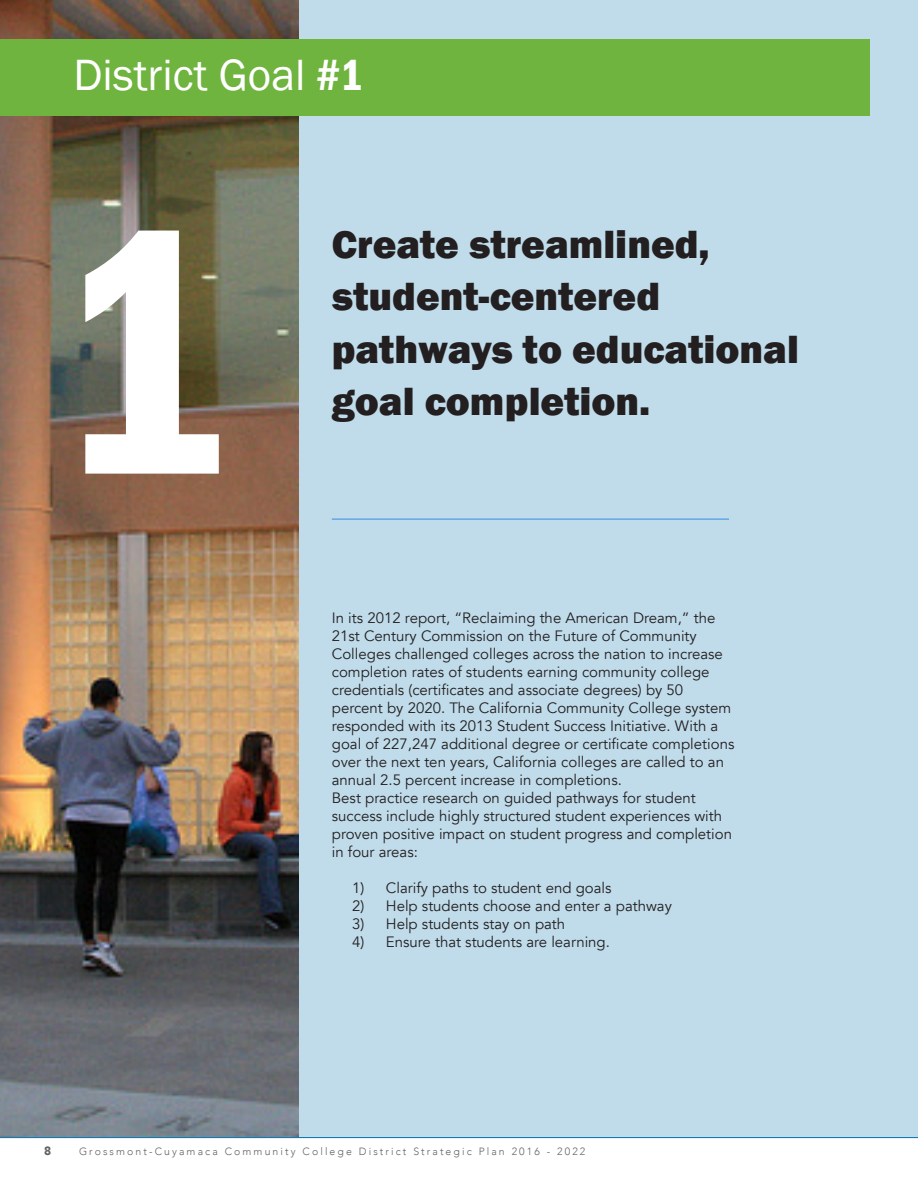
<style>
.page{position:relative;width:918px;height:1188px;background:#fff}
.page>*{position:absolute;margin:0;border:0;box-sizing:border-box;transform-origin:0 0}
.t1{font:600 condensed 361.5px "Franklin Gothic";color:#fff}
.t2{font:45px "Franklin Gothic";color:#fff}
.t3{font:800 40.5px/52.5px "Franklin Gothic";color:#231f20}
.t4{font:15px/18px "Avenir";color:#231f20}
.t5{font:900 12px "Avenir";color:#636366}
.t6{font:300 10.5px "Avenir";letter-spacing:.2em;color:#636366}
.s1{font-weight:600;font-stretch:condensed}
</style>
<div class="page">
<div style="left:0;top:0;width:918px;height:1138px;background:#c0dcea"></div>
<img style="left:0;top:0;width:298px;height:1137px">
<div style="left:0;top:39px;width:869px;height:77px;background:#6fb43f"></div>
<hr style="left:0;top:1137px;width:918px;height:1px;background:#0072ae">
<hr style="left:332px;top:518px;width:397px;height:2px;background:#61a8e4">
<p class="t2" style="left:73px;top:47px;width:291px">District Goal <span class="s1">#1</span></p>
<p class="t1" style="left:49px;top:111px;width:186px">1</p>
<p class="t3" style="left:332px;top:218px;width:469px">Create streamlined, student-centered pathways to educational goal completion.</p>
<p class="t4" style="left:332px;top:609px;width:404px">In its 2012 report, “Reclaiming the American Dream,” the 21st Century Commission on the Future of Community Colleges challenged colleges across the nation to increase completion rates of students earning community college credentials (certificates and associate degrees) by 50 percent by 2020. The California Community College system responded with its 2013 Student Success Initiative. With a goal of 227,247 additional degree or certificate completions over the next ten years, California colleges are called to an annual 2.5 percent increase in completions.</p>
<p class="t4" style="left:332px;top:789px;width:402px">Best practice research on guided pathways for student success include highly structured student experiences with proven positive impact on student progress and completion in four areas:</p>
<p class="t4" style="left:352px;top:879px;width:261px">1) Clarify paths to student end goals</p>
<p class="t4" style="left:352px;top:897px;width:321px">2) Help students choose and enter a pathway</p>
<p class="t4" style="left:352px;top:915px;width:215px">3) Help students stay on path</p>
<p class="t4" style="left:352px;top:933px;width:259px">4) Ensure that students are learning.</p>
<p class="t5" style="left:44px;top:1141px;width:9px">8</p>
<p class="t6" style="left:79px;top:1145px;width:508px">Grossmont-Cuyamaca Community College District Strategic Plan 2016 - 2022</p>
</div>
